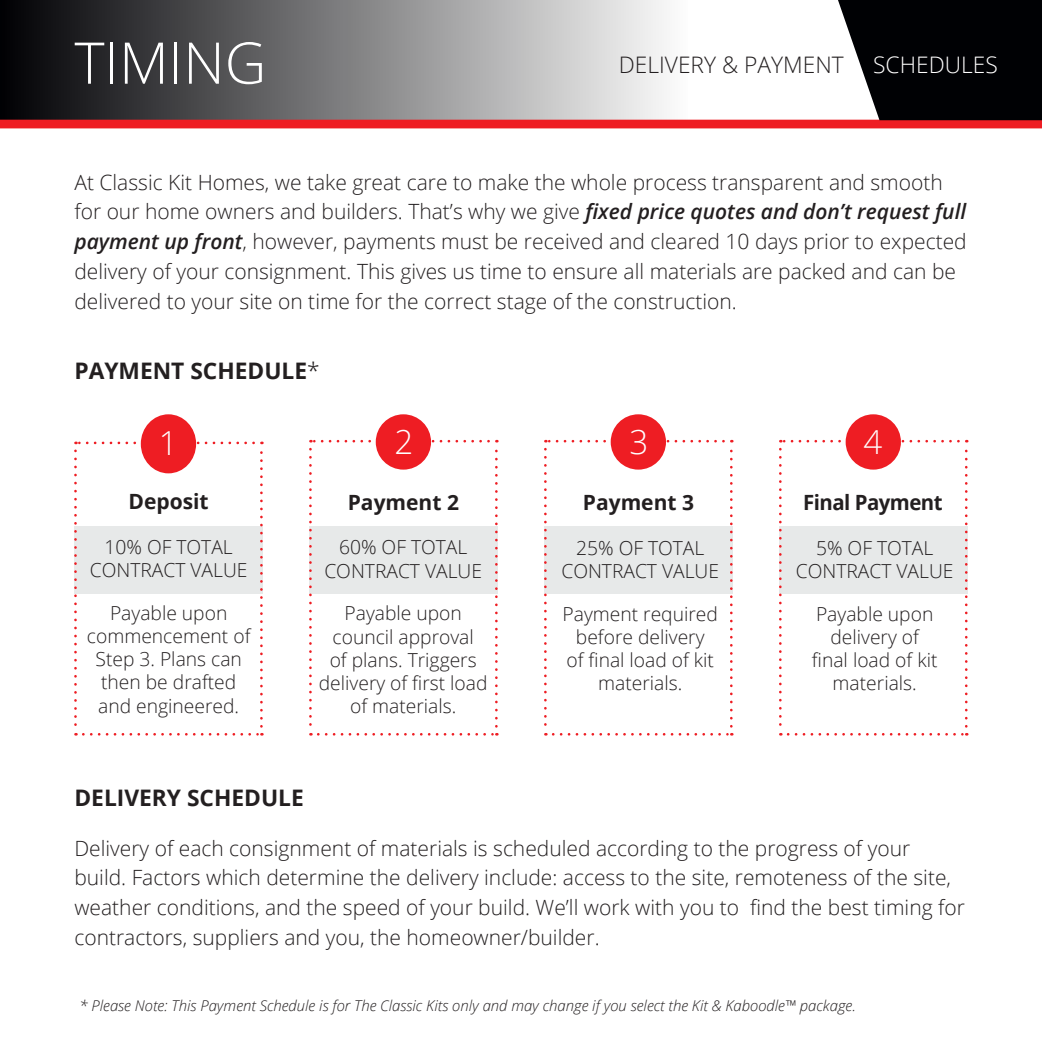
<style>
.page{position:relative;width:1042px;height:1042px;background:#fff}
.page>*{position:absolute;margin:0;border:0;box-sizing:border-box;transform-origin:0 0}
.t1{font:300 57.57px "Open Sans";color:#fff}
.t2{font:300 33.07px "Open Sans";color:#fff}
.t3{font:700 22.75px "Open Sans";color:#231f20}
.t4{font:300 22.75px "Open Sans";color:#231f20}
.t5{font:300 22.75px "Open Sans";color:#fff}
.t6{font:300 21px/29.8px "Open Sans";color:#231f20}
.t7{font:700 21px "Open Sans";color:#231f20}
.t8{font:700 21px "Open Sans";letter-spacing:-.025em;color:#231f20}
.t9{font:300 19.25px/23.1px "Open Sans";color:#231f20;text-align:center}
.t10{font:italic 300 14.88px "Open Sans";color:#231f20}
.s1{font-weight:600;font-style:italic}
.s2{font-weight:300}
</style>
<div class="page">
<div style="left:74px;top:526px;width:189px;height:67px;background:#e7e9e9"></div>
<div style="left:309px;top:526px;width:188px;height:67px;background:#e7e9e9"></div>
<div style="left:544px;top:526px;width:188px;height:67px;background:#e7e9e9"></div>
<div style="left:779px;top:526px;width:188px;height:67px;background:#e7e9e9"></div>
<div style="left:0;top:0;width:688px;height:124px;background:linear-gradient(to right,#000004,#fdfdfc)"></div>
<div style="left:0;top:120px;width:1042px;height:8px;background:#ee1d23"></div>
<svg style="left:838px;top:0;width:204px;height:120px;background:#1d1d20"></svg>
<svg style="left:83px;top:733px;width:179px;height:2px"></svg>
<svg style="left:260px;top:441px;width:3px;height:285px"></svg>
<svg style="left:75px;top:441px;width:179px;height:3px"></svg>
<svg style="left:74px;top:451px;width:3px;height:284px"></svg>
<div style="left:142px;top:415px;width:53px;height:57px;background:#ee1d23;border-radius:50%"></div>
<div style="left:141px;top:414px;width:55px;height:59px;border:2px solid #ee1d23;border-radius:50%"></div>
<svg style="left:318px;top:733px;width:179px;height:2px"></svg>
<svg style="left:495px;top:440px;width:3px;height:286px"></svg>
<svg style="left:310px;top:440px;width:178px;height:2px"></svg>
<svg style="left:309px;top:449px;width:3px;height:286px"></svg>
<div style="left:377px;top:415px;width:53px;height:54px;background:#ee1d23;border-radius:50%"></div>
<div style="left:376px;top:414px;width:55px;height:56px;border:2px solid #ee1d23;border-radius:50%"></div>
<svg style="left:553px;top:733px;width:179px;height:2px"></svg>
<svg style="left:730px;top:440px;width:2px;height:286px"></svg>
<svg style="left:545px;top:440px;width:178px;height:2px"></svg>
<svg style="left:544px;top:449px;width:3px;height:286px"></svg>
<div style="left:612px;top:415px;width:53px;height:54px;background:#ee1d23;border-radius:50%"></div>
<div style="left:611px;top:414px;width:55px;height:56px;border:2px solid #ee1d23;border-radius:50%"></div>
<svg style="left:788px;top:733px;width:179px;height:2px"></svg>
<svg style="left:965px;top:440px;width:2px;height:286px"></svg>
<svg style="left:780px;top:440px;width:178px;height:2px"></svg>
<svg style="left:779px;top:449px;width:2px;height:286px"></svg>
<div style="left:846px;top:415px;width:54px;height:54px;background:#ee1d23;border-radius:50%"></div>
<div style="left:845px;top:414px;width:56px;height:56px;border:2px solid #ee1d23;border-radius:50%"></div>
<p class="t1" style="left:74px;top:23px;width:193px">TIMING</p>
<p class="t4" style="left:619px;top:49px;width:226px">DELIVERY &amp; PAYMENT</p>
<p class="t5" style="left:873px;top:49px;width:126px">SCHEDULES</p>
<p class="t6" style="left:74px;top:167px;width:894px">At Classic Kit Homes, we take great care to make the whole process transparent and smooth for our home owners and builders. That’s why we give <span class="s1">fixed price quotes and don’t request full payment up front</span>, however, payments must be received and cleared 10 days prior to expected delivery of your consignment. This gives us time to ensure all materials are packed and can be delivered to your site on time for the correct stage of the construction.</p>
<p class="t3" style="left:74px;top:354px;width:247px">PAYMENT SCHEDULE<span class="s2">*</span></p>
<p class="t2" style="left:159px;top:420px;width:20px">1</p>
<p class="t2" style="left:395px;top:419px;width:20px">2</p>
<p class="t2" style="left:629px;top:419px;width:20px">3</p>
<p class="t2" style="left:863px;top:419px;width:20px">4</p>
<p class="t7" style="left:128px;top:487px;width:82px">Deposit</p>
<p class="t7" style="left:348px;top:487px;width:113px">Payment 2</p>
<p class="t7" style="left:583px;top:487px;width:113px">Payment 3</p>
<p class="t8" style="left:803px;top:487px;width:141px">Final Payment</p>
<p class="t9" style="left:90px;top:535px;width:159px">10% OF TOTAL<br>CONTRACT VALUE</p>
<p class="t9" style="left:87px;top:601px;width:165px">Payable upon commencement of<br>Step 3. Plans can then be drafted and engineered.</p>
<p class="t9" style="left:324px;top:535px;width:159px">60% OF TOTAL<br>CONTRACT VALUE</p>
<p class="t9" style="left:319px;top:601px;width:170px">Payable upon council approval<br>of plans. Triggers delivery of first load of materials.</p>
<p class="t9" style="left:561px;top:536px;width:159px">25% OF TOTAL<br>CONTRACT VALUE</p>
<p class="t9" style="left:562px;top:602px;width:157px">Payment required before delivery<br>of final load of kit materials.</p>
<p class="t9" style="left:796px;top:536px;width:159px">5% OF TOTAL<br>CONTRACT VALUE</p>
<p class="t9" style="left:812px;top:602px;width:127px">Payable upon delivery of final load of kit materials.</p>
<p class="t3" style="left:74px;top:782px;width:231px">DELIVERY SCHEDULE</p>
<p class="t6" style="left:74px;top:832px;width:892px">Delivery of each consignment of materials is scheduled according to the progress of your build. Factors which determine the delivery include: access to the site, remoteness of the site, weather conditions, and the speed of your build. We’ll work with you to find the best timing for contractors, suppliers and you, the homeowner/builder.</p>
<p class="t10" style="left:79px;top:995px;width:778px">* Please Note: This Payment Schedule is for The Classic Kits only and may change if you select the Kit &amp; Kaboodle™ package.</p>
</div>
